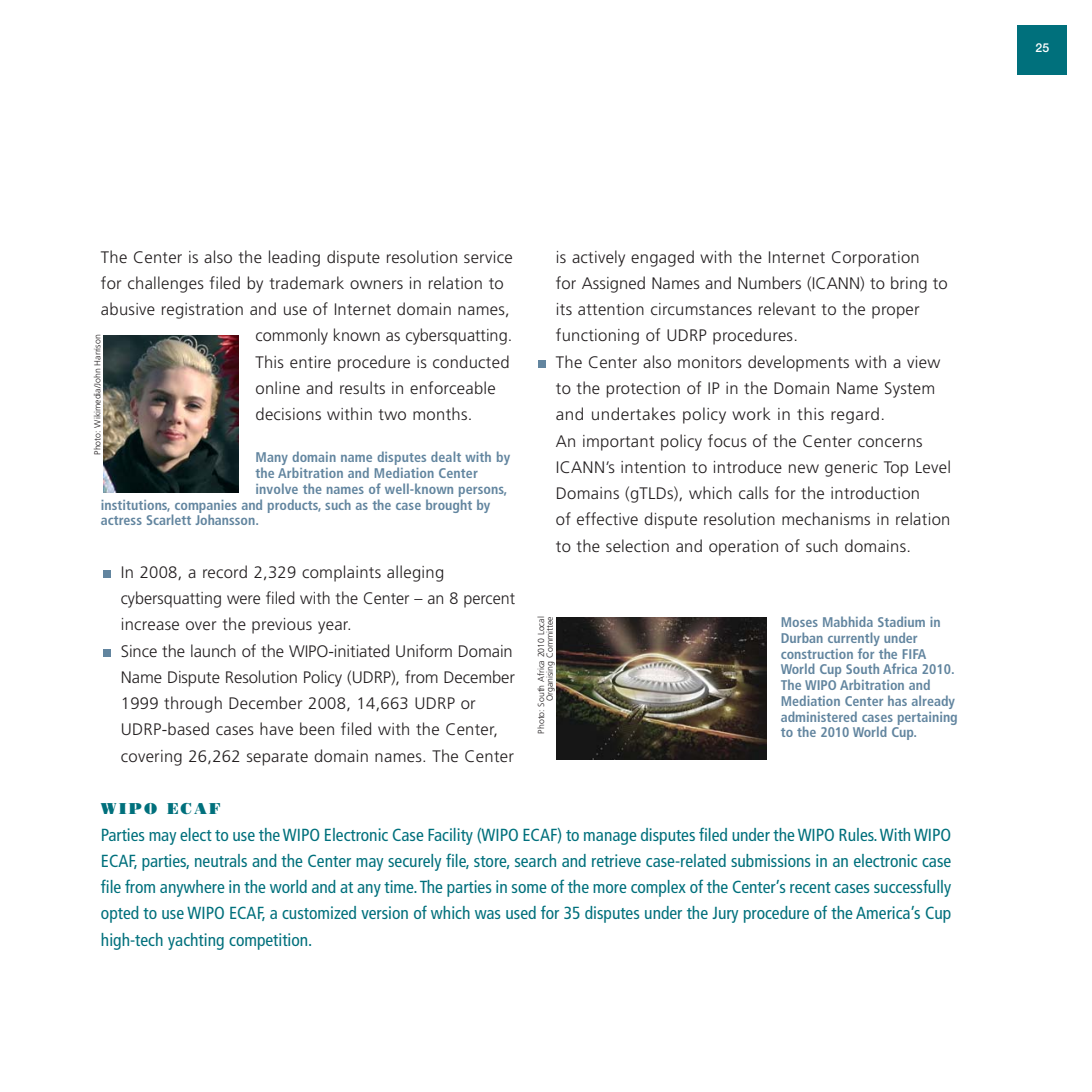
<style>
.page{position:relative;width:1092px;height:1092px;background:#fff}
.page>*{position:absolute;margin:0;border:0;box-sizing:border-box;transform-origin:0 0}
.t1{font:condensed 17.5px/26.2px "Frutiger LT Std";color:#00707c;text-align:justify}
.t2{font:300 16.62px/26.2px "Frutiger LT Std";letter-spacing:.015em;color:#231f20}
.t3{font:15.75px "Bodoni Std Poster";letter-spacing:.135em;color:#00707c}
.t4{font:700 condensed 14px/15.8px "Frutiger LT Std";color:#62859f}
.t5{font:500 12.25px "Helvetica Neue LT Std";color:#fff}
.t6{font:300 8.75px/8.8px "Frutiger LT Std";color:#231f20;text-align:right}
</style>
<div class="page">
<div style="left:103px;top:648px;width:7px;height:8px;background:#62859f"></div>
<div style="left:103px;top:570px;width:7px;height:7px;background:#62859f"></div>
<div style="left:537px;top:360px;width:8px;height:7px;background:#62859f"></div>
<div style="left:1017px;top:25px;width:49px;height:49px;background:#00707c"></div>
<img style="left:103px;top:335px;width:135px;height:157px">
<img style="left:556px;top:617px;width:210px;height:141px">
<p class="t5" style="left:1035px;top:41px;width:15px">25</p>
<p class="t2" style="left:101px;top:244px;width:413px">The Center is also the leading dispute resolution service</p>
<p class="t2" style="left:101px;top:271px;width:404px">for challenges filed by trademark owners in relation to</p>
<p class="t2" style="left:101px;top:297px;width:410px">abusive registration and use of Internet domain names,</p>
<p class="t2" style="left:255px;top:323px;width:258px">commonly known as cybersquatting.</p>
<p class="t2" style="left:255px;top:349px;width:255px">This entire procedure is conducted</p>
<p class="t2" style="left:255px;top:376px;width:242px">online and results in enforceable</p>
<p class="t2" style="left:255px;top:402px;width:218px">decisions within two months.</p>
<p class="t4" style="left:255px;top:450px;width:256px">Many domain name disputes dealt with by</p>
<p class="t4" style="left:255px;top:466px;width:224px">the Arbitration and Mediation Center</p>
<p class="t4" style="left:255px;top:481px;width:253px">involve the names of well-known persons,</p>
<p class="t4" style="left:101px;top:497px;width:391px">institutions, companies and products, such as the case brought by</p>
<p class="t4" style="left:101px;top:513px;width:159px">actress Scarlett Johansson.</p>
<p class="t2" style="left:121px;top:559px;width:396px">In 2008, a record 2,329 complaints alleging cybersquatting were filed with the Center – an 8 percent increase over the previous year.<br>Since the launch of the WIPO-initiated Uniform Domain Name Dispute Resolution Policy (UDRP), from December 1999 through December 2008, 14,663 UDRP or UDRP-based cases have been filed with the Center, covering 26,262 separate domain names. The Center</p>
<p class="t6" style="left:94px;top:454px;width:122px;rotate:-90deg">Photo: Wikimedia/John Harrison</p>
<p class="t2" style="left:556px;top:244px;width:396px">is actively engaged with the Internet Corporation<br>for Assigned Names and Numbers (ICANN) to bring to its attention circumstances relevant to the proper functioning of UDRP procedures.<br>The Center also monitors developments with a view to the protection of IP in the Domain Name System and undertakes policy work in this regard.<br>An important policy focus of the Center concerns ICANN’s intention to introduce new generic Top Level Domains (gTLDs), which calls for the introduction<br>of effective dispute resolution mechanisms in relation to the selection and operation of such domains.</p>
<p class="t6" style="left:537px;top:733px;width:119px;rotate:-90deg">Photo: South Africa 2010 Local<br>Organising Committee</p>
<p class="t4" style="left:780px;top:615px;width:178px">Moses Mabhida Stadium in<br>Durban currently under construction for the FIFA<br>World Cup South Africa 2010.<br>The WIPO Arbitration and<br>Mediation Center has already administered cases pertaining to the 2010 World Cup.</p>
<p class="t3" style="left:101px;top:802px;width:121px">WIPO ECAF</p>
<p class="t1" style="left:101px;top:822px;width:851px">Parties may elect to use the WIPO Electronic Case Facility (WIPO ECAF) to manage disputes filed under the WIPO Rules. With WIPO ECAF, parties, neutrals and the Center may securely file, store, search and retrieve case-related submissions in an electronic case file from anywhere in the world and at any time. The parties in some of the more complex of the Center’s recent cases successfully opted to use WIPO ECAF, a customized version of which was used for 35 disputes under the Jury procedure of the America’s Cup high-tech yachting competition.</p>
</div>
